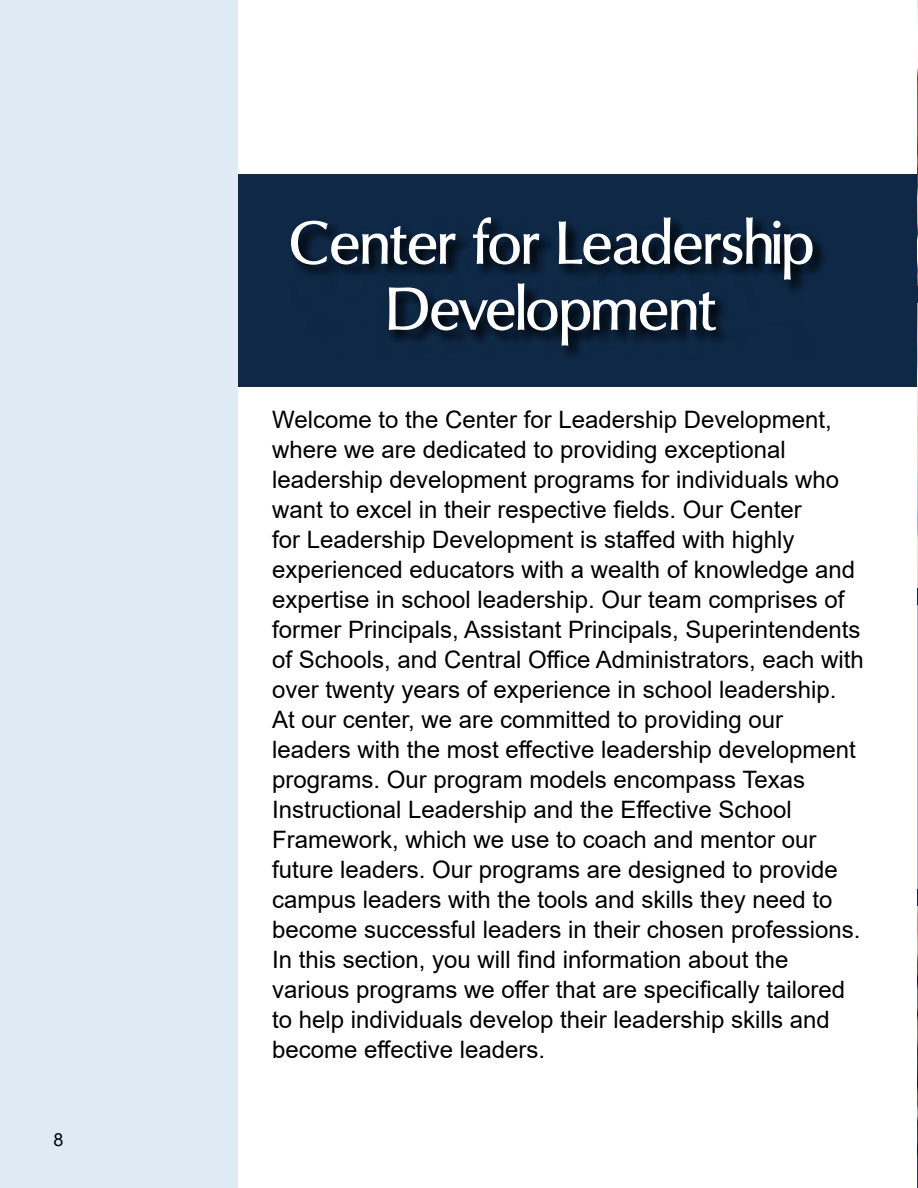
<style>
.page{position:relative;width:918px;height:1188px;background:#fff}
.page>*{position:absolute;margin:0;border:0;box-sizing:border-box;transform-origin:0 0}
.t1{font:700 61.5px/66px "Oregon LDO Demi";color:#fff;text-align:center}
.t2{font:24px/30px "Arial";color:#000}
.t3{font:18px "Arial";color:#000}
</style>
<div class="page">
<div style="left:0;top:175px;width:918px;height:212px;background:#0e2846"></div>
<div style="left:0;top:0;width:238px;height:1188px;background:#dfebf4"></div>
<svg style="left:294px;top:220px;width:530px;height:136px"></svg>
<img style="left:917px;top:0;width:1px;height:286px">
<img style="left:917px;top:304px;width:1px;height:283px">
<img style="left:917px;top:907px;width:1px;height:281px">
<p class="t3" style="left:53px;top:1128px;width:12px">8</p>
<h1 class="t1" style="left:289px;top:212px;width:525px">Center for Leadership<br>Development</h1>
<p class="t2" style="left:272px;top:404px;width:593px">Welcome to the Center for Leadership Development, where we are dedicated to providing exceptional leadership development programs for individuals who want to excel in their respective fields. Our Center<br>for Leadership Development is staffed with highly experienced educators with a wealth of knowledge and expertise in school leadership. Our team comprises of former Principals, Assistant Principals, Superintendents of Schools, and Central Office Administrators, each with over twenty years of experience in school leadership.<br>At our center, we are committed to providing our leaders with the most effective leadership development programs. Our program models encompass Texas Instructional Leadership and the Effective School Framework, which we use to coach and mentor our future leaders. Our programs are designed to provide campus leaders with the tools and skills they need to become successful leaders in their chosen professions.<br>In this section, you will find information about the various programs we offer that are specifically tailored to help individuals develop their leadership skills and become effective leaders.</p>
</div>
